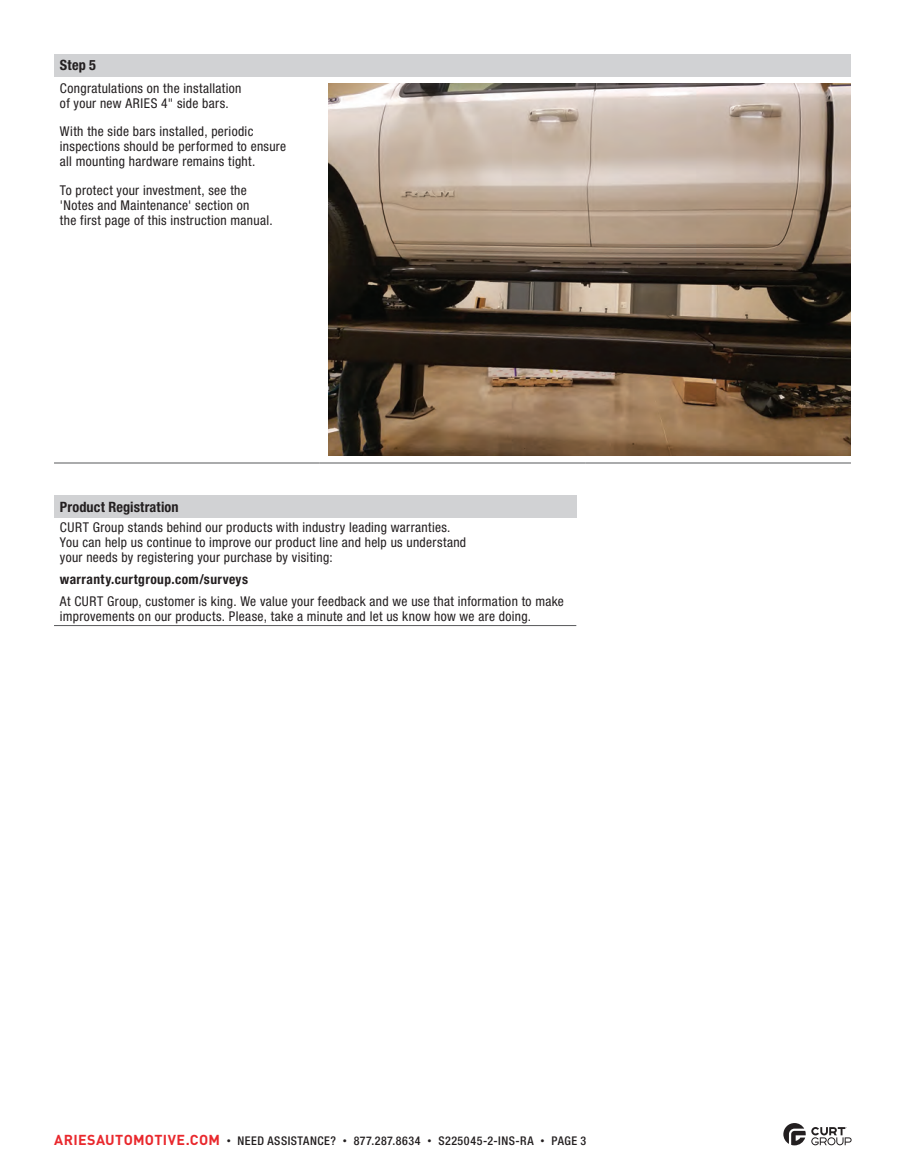
<style>
.page{position:relative;width:905px;height:1175px;background:#fff}
.page>*{position:absolute;margin:0;border:0;box-sizing:border-box;transform-origin:0 0}
.t1{font:700 condensed 14.25px "Helvetica Neue LT Std";letter-spacing:.01em;color:#231f20}
.t2{font:condensed 13.5px/15px "Helvetica Neue LT Std";letter-spacing:.025em;color:#231f20}
.t3{font:700 condensed 13.5px "Helvetica Neue LT Std";letter-spacing:.03em;color:#231f20}
.t4{font:500 condensed 12px "Helvetica Neue LT Std";letter-spacing:.045em;color:#231f20}
.s1{font-family:"DINOT";font-weight:700;font-stretch:normal;font-size:14.25px;color:#e9282d}
.s2{font-family:"DINOT";font-weight:400;font-stretch:normal;font-size:9px}
</style>
<div class="page">
<svg style="left:783px;top:1123px;width:68px;height:22px"></svg>
<div style="left:54px;top:54px;width:796px;height:22px;background:#d1d2d4"></div>
<hr style="left:54px;top:462px;width:266px;height:1px;background:#57585a">
<hr style="left:320px;top:462px;width:265px;height:1px;background:#57585a">
<hr style="left:585px;top:462px;width:265px;height:1px;background:#57585a">
<img style="left:329px;top:83px;width:521px;height:373px">
<div style="left:54px;top:496px;width:522px;height:22px;background:#d1d2d4"></div>
<hr style="left:54px;top:625px;width:522px;height:1px;background:#57585a">
<p class="t1" style="left:60px;top:56px;width:38px">Step 5</p>
<p class="t2" style="left:60px;top:80px;width:183px">Congratulations on the installation of your new ARIES 4" side bars.</p>
<p class="t2" style="left:60px;top:124px;width:228px">With the side bars installed, periodic inspections should be performed to ensure all mounting hardware remains tight.</p>
<p class="t2" style="left:60px;top:182px;width:214px">To protect your investment, see the 'Notes and Maintenance' section on<br>the first page of this instruction manual.</p>
<p class="t1" style="left:60px;top:498px;width:120px">Product Registration</p>
<p class="t2" style="left:60px;top:520px;width:408px">CURT Group stands behind our products with industry leading warranties.<br>You can help us continue to improve our product line and help us understand your needs by registering your purchase by visiting:</p>
<p class="t3" style="left:60px;top:571px;width:189px">warranty.curtgroup.com/surveys</p>
<p class="t2" style="left:60px;top:593px;width:505px">At CURT Group, customer is king. We value your feedback and we use that information to make improvements on our products. Please, take a minute and let us know how we are doing.</p>
<p class="t4" style="left:54px;top:1133px;width:533px"><span class="s1">ARIESAUTOMOTIVE.COM</span> <span class="s2">•</span> NEED ASSISTANCE? <span class="s2">•</span> 877.287.8634 <span class="s2">•</span> S225045-2-INS-RA <span class="s2">•</span> PAGE 3</p>
</div>
